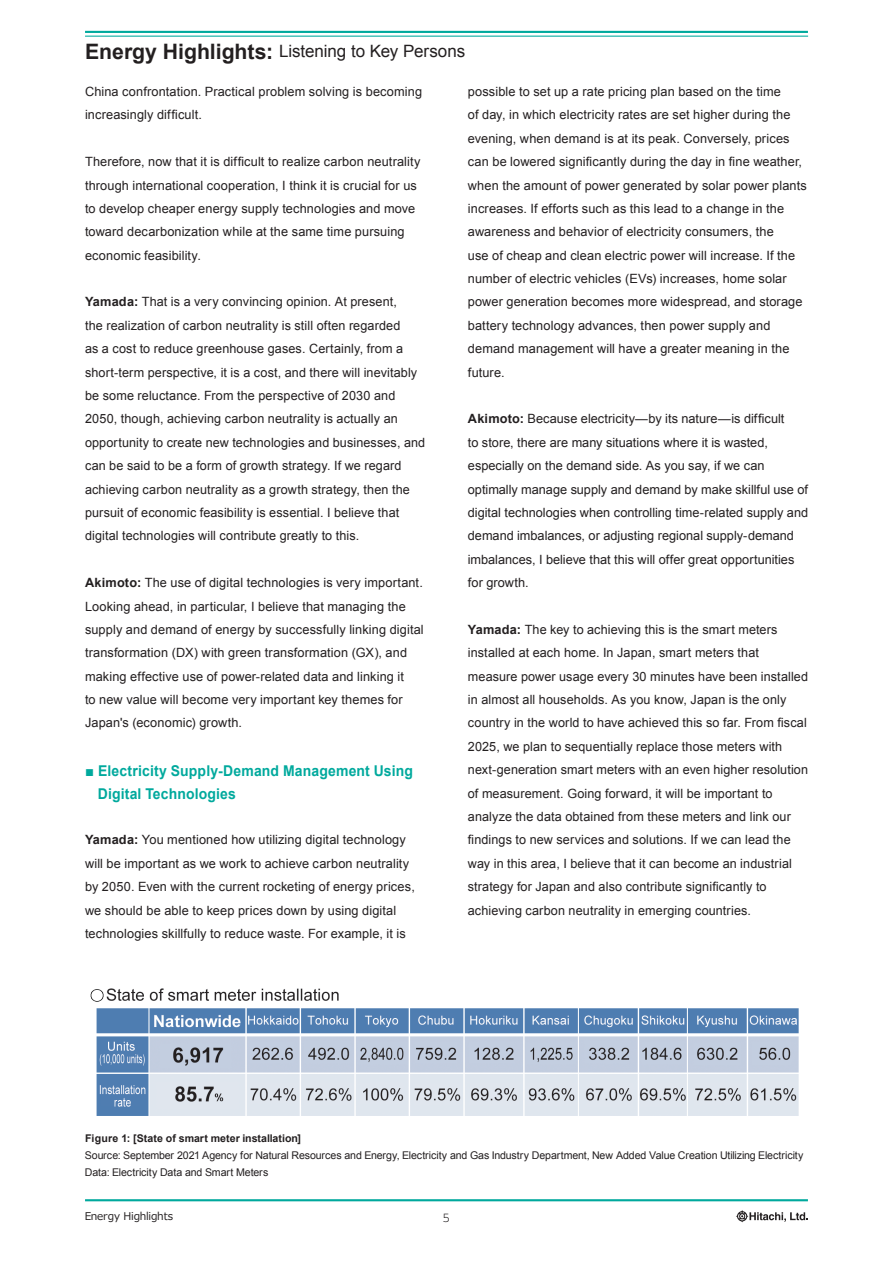
<style>
.page{position:relative;width:893px;height:1263px;background:#fff}
.page>*{position:absolute;margin:0;border:0;box-sizing:border-box;transform-origin:0 0}
.t1{font:16.95px "Arial";letter-spacing:-.005em;color:#231f20}
.t2{font:700 14.85px/23.4px "Arial";letter-spacing:.01em;color:#00a99d}
.t3{font:12.75px/23.4px "Arial";letter-spacing:.01em;color:#231f20}
.t4{font:10.65px/17px "Arial";letter-spacing:-.01em;color:#231f20}
.t5{font:700 10.65px "Arial";letter-spacing:.005em;color:#231f20}
.t6{font:10.65px "Meiryo";letter-spacing:-.02em;color:#231f20}
.t7{font:300 10.65px "UD Shin Go Pro";color:#231f20}
.s1{font-weight:700;font-size:21.3px}
.s2{font-weight:700}
</style>
<div class="page">
<hr style="left:85px;top:31px;width:723px;height:2px;background:#00a99d">
<hr style="left:85px;top:1199px;width:723px;height:2px;background:#00a99d">
<hr style="left:85px;top:36px;width:723px;height:1px;background:#00a99d">
<svg style="left:736px;top:1210px;width:72px;height:12px"></svg>
<img style="left:90px;top:988px;width:709px;height:128px">
<h1 class="t1" style="left:85px;top:40px;width:382px"><span class="s1">Energy Highlights:</span> Listening to Key Persons</h1>
<p class="t3" style="left:85px;top:80px;width:339px">China confrontation. Practical problem solving is becoming increasingly difficult.</p>
<p class="t3" style="left:85px;top:150px;width:337px">Therefore, now that it is difficult to realize carbon neutrality through international cooperation, I think it is crucial for us to develop cheaper energy supply technologies and move toward decarbonization while at the same time pursuing economic feasibility.</p>
<p class="t3" style="left:85px;top:290px;width:342px"><span class="s2">Yamada:</span> That is a very convincing opinion. At present,<br>the realization of carbon neutrality is still often regarded<br>as a cost to reduce greenhouse gases. Certainly, from a short-term perspective, it is a cost, and there will inevitably be some reluctance. From the perspective of 2030 and 2050, though, achieving carbon neutrality is actually an opportunity to create new technologies and businesses, and can be said to be a form of growth strategy. If we regard achieving carbon neutrality as a growth strategy, then the pursuit of economic feasibility is essential. I believe that digital technologies will contribute greatly to this.</p>
<p class="t3" style="left:85px;top:571px;width:340px"><span class="s2">Akimoto:</span> The use of digital technologies is very important.<br>Looking ahead, in particular, I believe that managing the supply and demand of energy by successfully linking digital transformation (DX) with green transformation (GX), and making effective use of power-related data and linking it<br>to new value will become very important key themes for Japan's (economic) growth.</p>
<p class="t2" style="left:98px;top:760px;width:317px;text-indent:-13px">■ Electricity Supply-Demand Management Using<br>Digital Technologies</p>
<p class="t3" style="left:85px;top:828px;width:331px"><span class="s2">Yamada:</span> You mentioned how utilizing digital technology will be important as we work to achieve carbon neutrality by 2050. Even with the current rocketing of energy prices, we should be able to keep prices down by using digital technologies skillfully to reduce waste. For example, it is</p>
<p class="t3" style="left:468px;top:80px;width:340px">possible to set up a rate pricing plan based on the time<br>of day, in which electricity rates are set higher during the evening, when demand is at its peak. Conversely, prices can be lowered significantly during the day in fine weather, when the amount of power generated by solar power plants increases. If efforts such as this lead to a change in the awareness and behavior of electricity consumers, the<br>use of cheap and clean electric power will increase. If the number of electric vehicles (EVs) increases, home solar power generation becomes more widespread, and storage battery technology advances, then power supply and demand management will have a greater meaning in the future.</p>
<p class="t3" style="left:468px;top:407px;width:342px"><span class="s2">Akimoto:</span> Because electricity—by its nature—is difficult<br>to store, there are many situations where it is wasted, especially on the demand side. As you say, if we can optimally manage supply and demand by make skillful use of digital technologies when controlling time-related supply and demand imbalances, or adjusting regional supply-demand imbalances, I believe that this will offer great opportunities for growth.</p>
<p class="t3" style="left:468px;top:618px;width:342px"><span class="s2">Yamada:</span> The key to achieving this is the smart meters installed at each home. In Japan, smart meters that measure power usage every 30 minutes have been installed in almost all households. As you know, Japan is the only country in the world to have achieved this so far. From fiscal 2025, we plan to sequentially replace those meters with next-generation smart meters with an even higher resolution of measurement. Going forward, it will be important to analyze the data obtained from these meters and link our findings to new services and solutions. If we can lead the way in this area, I believe that it can become an industrial strategy for Japan and also contribute significantly to achieving carbon neutrality in emerging countries.</p>
<p class="t5" style="left:85px;top:1132px;width:218px">Figure 1: [State of smart meter installation]</p>
<p class="t4" style="left:85px;top:1147px;width:720px">Source: September 2021 Agency for Natural Resources and Energy, Electricity and Gas Industry Department, New Added Value Creation Utilizing Electricity<br>Data: Electricity Data and Smart Meters</p>
<p class="t6" style="left:85px;top:1209px;width:90px">Energy Highlights</p>
<p class="t7" style="left:443px;top:1210px;width:9px">5</p>
</div>
